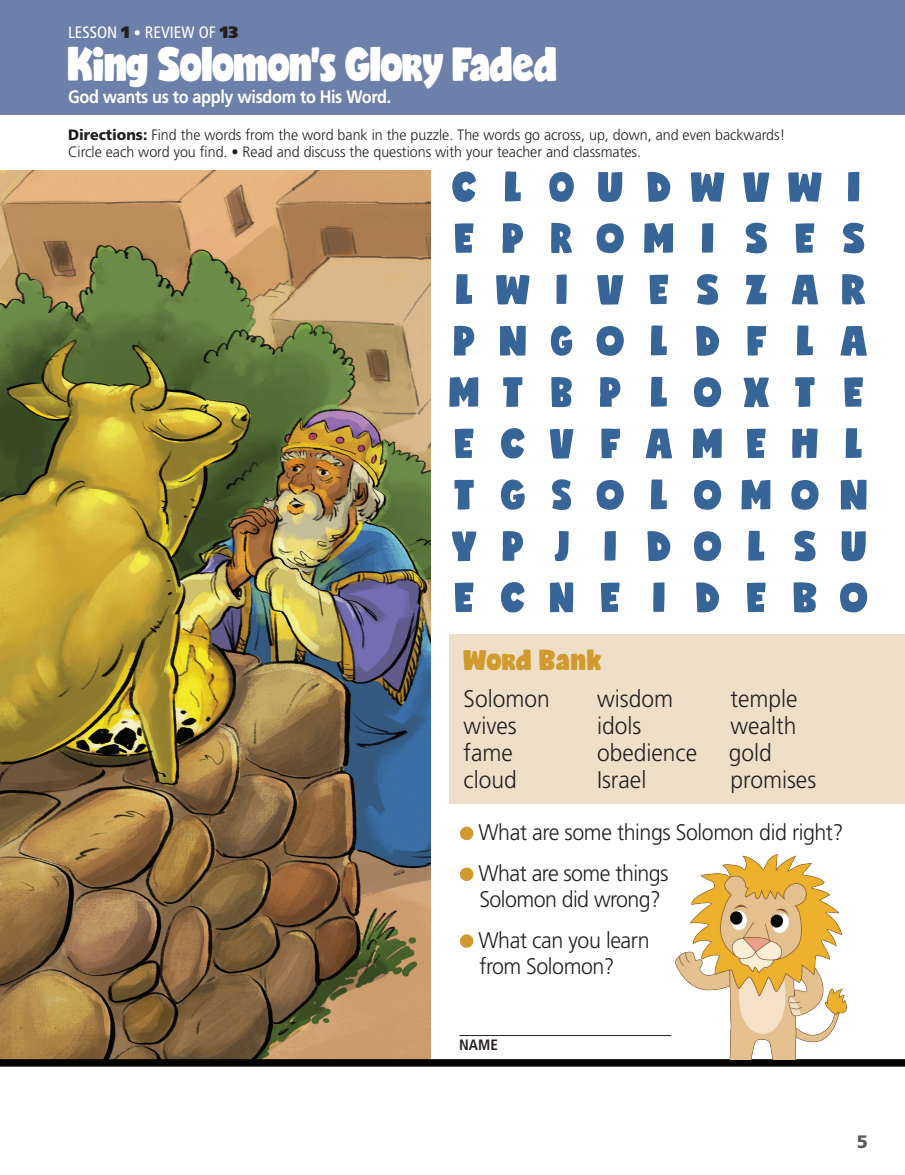
<style>
.page{position:relative;width:905px;height:1175px;background:#fff}
.page>*{position:absolute;margin:0;border:0;box-sizing:border-box;transform-origin:0 0}
.t1{font:45px "Candy";letter-spacing:-.02em;color:#fff;scale:.9 1}
.ACT-Title{font:27px "Candy";letter-spacing:.01em;color:#d09a2e}
.BS-body{font:300 24px "Frutiger LT Std";color:#231f20;scale:.95 1}
.t2{font:300 22.5px/25.8px "Frutiger LT Std";letter-spacing:-.02em;color:#231f20;scale:.95 1}
.t3{font:700 18px "Frutiger LT Std";letter-spacing:-.02em;color:#fff;scale:.9 1}
.t4{font:900 18px "Frutiger LT Std";color:#231f20}
.t5{font:condensed 16.5px "Frutiger LT Std";color:#fff}
.Directions{font:300 15px/16.5px "Frutiger LT Std";color:#231f20;scale:.95 1}
.t6{font:700 condensed 15px "Frutiger LT Std";color:#231f20}
.s1{font-weight:900;font-stretch:normal;color:#231f20}
.s2{font-weight:300;font-stretch:normal;font-size:15px}
.s3{font-weight:900}
</style>
<div class="page">
<div style="left:449px;top:634px;width:455px;height:169px;background:#efdfc9"></div>
<img style="left:1px;top:171px;width:429px;height:888px">
<img style="left:0;top:114px;width:1px;height:953px">
<div style="left:0;top:1059px;width:904px;height:7px;background:#040503"></div>
<div style="left:460px;top:826px;width:13px;height:14px;background:#d09a2e;border-radius:50%"></div>
<div style="left:460px;top:867px;width:13px;height:14px;background:#d09a2e;border-radius:50%"></div>
<div style="left:460px;top:934px;width:13px;height:13px;background:#d09a2e;border-radius:50%"></div>
<svg style="left:455px;top:582px;width:18px;height:30px"></svg>
<svg style="left:452px;top:531px;width:24px;height:30px"></svg>
<svg style="left:454px;top:479px;width:20px;height:31px"></svg>
<svg style="left:455px;top:428px;width:18px;height:30px"></svg>
<svg style="left:449px;top:377px;width:29px;height:30px"></svg>
<svg style="left:453px;top:325px;width:22px;height:31px"></svg>
<svg style="left:456px;top:274px;width:16px;height:30px"></svg>
<svg style="left:455px;top:223px;width:18px;height:30px"></svg>
<svg style="left:452px;top:171px;width:24px;height:31px"></svg>
<svg style="left:501px;top:582px;width:23px;height:31px"></svg>
<svg style="left:502px;top:531px;width:21px;height:30px"></svg>
<svg style="left:500px;top:479px;width:25px;height:31px"></svg>
<svg style="left:501px;top:428px;width:23px;height:31px"></svg>
<svg style="left:503px;top:377px;width:19px;height:30px"></svg>
<svg style="left:499px;top:325px;width:26px;height:31px"></svg>
<svg style="left:496px;top:275px;width:33px;height:29px"></svg>
<svg style="left:502px;top:223px;width:21px;height:30px"></svg>
<svg style="left:505px;top:171px;width:16px;height:30px"></svg>
<svg style="left:550px;top:582px;width:23px;height:30px"></svg>
<svg style="left:554px;top:531px;width:15px;height:30px"></svg>
<svg style="left:552px;top:479px;width:20px;height:31px"></svg>
<svg style="left:549px;top:429px;width:24px;height:30px"></svg>
<svg style="left:551px;top:377px;width:21px;height:30px"></svg>
<svg style="left:550px;top:325px;width:23px;height:31px"></svg>
<div style="left:556px;top:274px;width:10px;height:30px;background:#386597"></div>
<svg style="left:551px;top:223px;width:21px;height:30px"></svg>
<svg style="left:549px;top:172px;width:25px;height:30px"></svg>
<svg style="left:601px;top:582px;width:18px;height:30px"></svg>
<div style="left:604px;top:531px;width:12px;height:29px;background:#386597"></div>
<svg style="left:596px;top:480px;width:28px;height:30px"></svg>
<svg style="left:601px;top:428px;width:19px;height:30px"></svg>
<svg style="left:600px;top:377px;width:21px;height:30px"></svg>
<svg style="left:596px;top:326px;width:28px;height:30px"></svg>
<svg style="left:597px;top:275px;width:26px;height:30px"></svg>
<svg style="left:596px;top:223px;width:28px;height:31px"></svg>
<svg style="left:598px;top:172px;width:25px;height:30px"></svg>
<div style="left:653px;top:582px;width:11px;height:30px;background:#386597"></div>
<svg style="left:647px;top:531px;width:23px;height:30px"></svg>
<svg style="left:651px;top:479px;width:16px;height:30px"></svg>
<svg style="left:645px;top:428px;width:27px;height:30px"></svg>
<svg style="left:651px;top:376px;width:16px;height:31px"></svg>
<svg style="left:651px;top:325px;width:16px;height:30px"></svg>
<svg style="left:649px;top:274px;width:19px;height:30px"></svg>
<svg style="left:644px;top:223px;width:29px;height:30px"></svg>
<svg style="left:647px;top:171px;width:23px;height:31px"></svg>
<svg style="left:696px;top:582px;width:23px;height:30px"></svg>
<svg style="left:693px;top:531px;width:29px;height:31px"></svg>
<svg style="left:693px;top:480px;width:29px;height:30px"></svg>
<svg style="left:692px;top:428px;width:30px;height:30px"></svg>
<svg style="left:693px;top:377px;width:29px;height:31px"></svg>
<svg style="left:696px;top:325px;width:23px;height:31px"></svg>
<svg style="left:697px;top:274px;width:22px;height:31px"></svg>
<div style="left:701px;top:223px;width:12px;height:30px;background:#386597"></div>
<svg style="left:691px;top:172px;width:33px;height:30px"></svg>
<svg style="left:747px;top:582px;width:18px;height:30px"></svg>
<svg style="left:748px;top:530px;width:16px;height:30px"></svg>
<svg style="left:741px;top:479px;width:29px;height:30px"></svg>
<svg style="left:747px;top:428px;width:18px;height:30px"></svg>
<svg style="left:743px;top:377px;width:26px;height:30px"></svg>
<svg style="left:747px;top:325px;width:19px;height:31px"></svg>
<svg style="left:746px;top:275px;width:20px;height:29px"></svg>
<svg style="left:745px;top:222px;width:22px;height:32px"></svg>
<svg style="left:743px;top:172px;width:26px;height:30px"></svg>
<svg style="left:793px;top:582px;width:24px;height:30px"></svg>
<svg style="left:794px;top:530px;width:22px;height:32px"></svg>
<svg style="left:791px;top:480px;width:28px;height:30px"></svg>
<svg style="left:792px;top:428px;width:25px;height:30px"></svg>
<svg style="left:795px;top:377px;width:19px;height:30px"></svg>
<svg style="left:797px;top:325px;width:16px;height:30px"></svg>
<svg style="left:791px;top:274px;width:27px;height:30px"></svg>
<svg style="left:795px;top:223px;width:19px;height:30px"></svg>
<svg style="left:788px;top:172px;width:33px;height:30px"></svg>
<svg style="left:840px;top:582px;width:28px;height:31px"></svg>
<svg style="left:841px;top:531px;width:25px;height:30px"></svg>
<svg style="left:840px;top:479px;width:26px;height:31px"></svg>
<svg style="left:845px;top:428px;width:16px;height:30px"></svg>
<svg style="left:844px;top:377px;width:19px;height:30px"></svg>
<svg style="left:840px;top:326px;width:26px;height:30px"></svg>
<svg style="left:842px;top:274px;width:23px;height:31px"></svg>
<svg style="left:843px;top:222px;width:22px;height:32px"></svg>
<div style="left:847px;top:172px;width:12px;height:29px;background:#386597"></div>
<div style="left:0;top:0;width:904px;height:114px;background:#6c80aa"></div>
<hr style="left:459px;top:1035px;width:212px;height:1px;background:#231f20">
<img style="left:671px;top:854px;width:176px;height:205px">
<p class="t5" style="left:68px;top:23px;width:172px">LESSON <span class="s1">1</span> <span class="s2">•</span> REVIEW OF <span class="s1">13</span></p>
<p class="t1" style="left:68px;top:44px;width:545px">King Solomon's Glory Faded</p>
<p class="t3" style="left:68px;top:86px;width:360px">God wants us to apply wisdom to His Word.</p>
<p class="Directions" style="left:68px;top:127px;width:756px"><span class="s3">Directions:</span> Find the words from the word bank in the puzzle. The words go across, up, down, and even backwards!<br>Circle each word you find. • Read and discuss the questions with your teacher and classmates.</p>
<p class="ACT-Title" style="left:463px;top:647px;width:140px">Word Bank</p>
<p class="BS-body" style="left:463px;top:684px;width:92px">Solomon</p>
<p class="BS-body" style="left:597px;top:684px;width:82px">wisdom</p>
<p class="BS-body" style="left:730px;top:684px;width:72px">temple</p>
<p class="BS-body" style="left:463px;top:711px;width:57px">wives</p>
<p class="BS-body" style="left:597px;top:711px;width:48px">idols</p>
<p class="BS-body" style="left:730px;top:711px;width:71px">wealth</p>
<p class="BS-body" style="left:463px;top:738px;width:53px">fame</p>
<p class="BS-body" style="left:597px;top:738px;width:107px">obedience</p>
<p class="BS-body" style="left:728px;top:738px;width:47px">gold</p>
<p class="BS-body" style="left:463px;top:765px;width:58px">cloud</p>
<p class="BS-body" style="left:597px;top:765px;width:53px">Israel</p>
<p class="BS-body" style="left:730px;top:765px;width:92px">promises</p>
<p class="t2" style="left:478px;top:819px;width:385px">What are some things Solomon did right?</p>
<p class="t2" style="left:478px;top:860px;width:201px">What are some things<br>Solomon did wrong?</p>
<p class="t2" style="left:478px;top:927px;width:182px">What can you learn from Solomon?</p>
<p class="t6" style="left:459px;top:1035px;width:40px">NAME</p>
<p class="t4" style="left:856px;top:1130px;width:13px">5</p>
</div>
